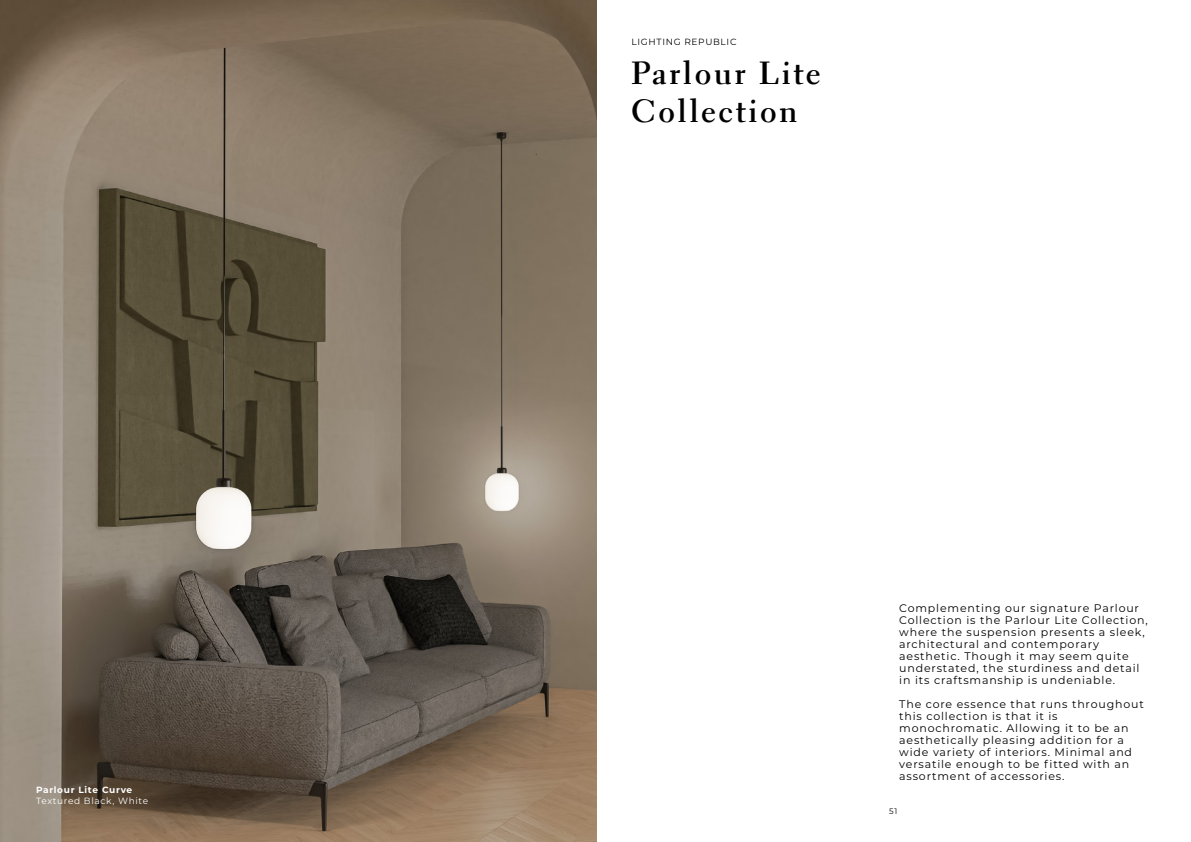
<style>
.page{position:relative;width:1191px;height:842px;background:#fff}
.page>*{position:absolute;margin:0;border:0;box-sizing:border-box;transform-origin:0 0}
.t1{font:700 32px/38.4px "Electra LT Std";letter-spacing:.075em;color:#000}
.t2{font:11px/12px "Montserrat";letter-spacing:.075em;color:#000}
.t3{font:9px "Montserrat";letter-spacing:.075em;color:#fff}
.t4{font:700 9px "Montserrat";letter-spacing:.075em;color:#fff}
.t5{font:9px "Montserrat";letter-spacing:.075em;color:#000}
.t6{font:8px "Montserrat";color:#000}
</style>
<div class="page">
<img style="left:0;top:0;width:596px;height:842px">
<p class="t4" style="left:36px;top:784px;width:98px">Parlour Lite Curve</p>
<p class="t3" style="left:36px;top:795px;width:114px">Textured Black, White</p>
<p class="t5" style="left:631px;top:35px;width:106px">LIGHTING REPUBLIC</p>
<h1 class="t1" style="left:631px;top:54px;width:191px">Parlour Lite<br>Collection</h1>
<p class="t2" style="left:899px;top:602px;width:250px">Complementing our signature Parlour Collection is the Parlour Lite Collection, where the suspension presents a sleek, architectural and contemporary aesthetic. Though it may seem quite understated, the sturdiness and detail in its craftsmanship is undeniable.</p>
<p class="t2" style="left:899px;top:698px;width:246px">The core essence that runs throughout this collection is that it is monochromatic. Allowing it to be an aesthetically pleasing addition for a wide variety of interiors. Minimal and versatile enough to be fitted with an assortment of accessories.</p>
<p class="t6" style="left:889px;top:805px;width:10px">51</p>
</div>
